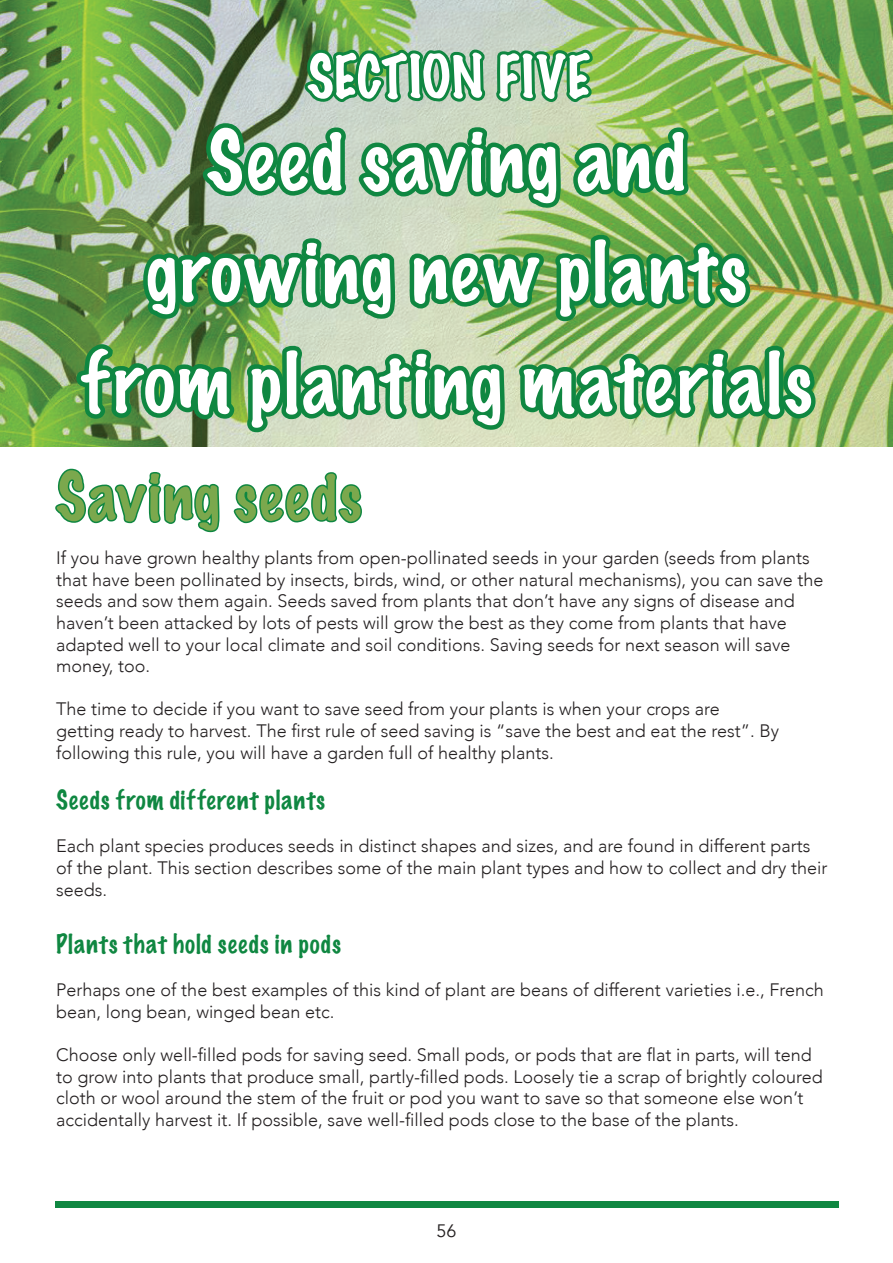
<style>
.page{position:relative;width:893px;height:1263px;background:#fff}
.page>*{position:absolute;margin:0;border:0;box-sizing:border-box;transform-origin:0 0}
.t1{font:100 75px "Marker Felt";letter-spacing:.045em;color:#fff}
.t2{font:100 60px "Marker Felt";letter-spacing:.05em;color:#7ba84d}
.t3{font:100 54px "Marker Felt";color:#fff}
.t4{font:100 24px "Marker Felt";letter-spacing:.045em;color:#0f8741}
.t5{font:300 18px/21.6px "Avenir";color:#231f20}
.t6{font:18px "Avenir";color:#231f20}
</style>
<div class="page">
<div style="left:55px;top:1201px;width:783px;height:7px;background:#0f8741"></div>
<img style="left:0;top:0;width:893px;height:446px">
<img style="left:72px;top:0;width:750px;height:438px">
<svg style="left:55px;top:468px;width:165px;height:65px"></svg>
<svg style="left:233px;top:472px;width:129px;height:52px"></svg>
<p class="t3" style="left:307px;top:34px;width:285px">SECTION FIVE</p>
<p class="t1" style="left:207px;top:101px;width:481px">Seed saving and</p>
<p class="t1" style="left:146px;top:212px;width:602px">growing new plants</p>
<p class="t1" style="left:81px;top:323px;width:733px">from planting materials</p>
<p class="t2" style="left:56px;top:449px;width:307px">Saving seeds</p>
<p class="t5" style="left:56px;top:547px;width:769px">If you have grown healthy plants from open-pollinated seeds in your garden (seeds from plants that have been pollinated by insects, birds, wind, or other natural mechanisms), you can save the seeds and sow them again. Seeds saved from plants that don’t have any signs of disease and</p>
<p class="t5" style="left:56px;top:612px;width:736px">haven’t been attacked by lots of pests will grow the best as they come from plants that have adapted well to your local climate and soil conditions. Saving seeds for next season will save</p>
<p class="t5" style="left:56px;top:655px;width:96px">money, too.</p>
<p class="t5" style="left:56px;top:698px;width:665px">The time to decide if you want to save seed from your plants is when your crops are</p>
<p class="t5" style="left:56px;top:720px;width:724px">getting ready to harvest. The first rule of seed saving is “save the best and eat the rest”. By</p>
<p class="t5" style="left:56px;top:742px;width:499px">following this rule, you will have a garden full of healthy plants.</p>
<p class="t4" style="left:56px;top:781px;width:270px">Seeds from different plants</p>
<p class="t5" style="left:56px;top:835px;width:773px">Each plant species produces seeds in distinct shapes and sizes, and are found in different parts of the plant. This section describes some of the main plant types and how to collect and dry their seeds.</p>
<p class="t4" style="left:56px;top:925px;width:286px">Plants that hold seeds in pods</p>
<p class="t5" style="left:56px;top:979px;width:769px">Perhaps one of the best examples of this kind of plant are beans of different varieties i.e., French bean, long bean, winged bean etc.</p>
<p class="t5" style="left:56px;top:1044px;width:768px">Choose only well-filled pods for saving seed. Small pods, or pods that are flat in parts, will tend to grow into plants that produce small, partly-filled pods. Loosely tie a scrap of brightly coloured cloth or wool around the stem of the fruit or pod you want to save so that someone else won’t accidentally harvest it. If possible, save well-filled pods close to the base of the plants.</p>
<p class="t6" style="left:436px;top:1220px;width:22px">56</p>
</div>
